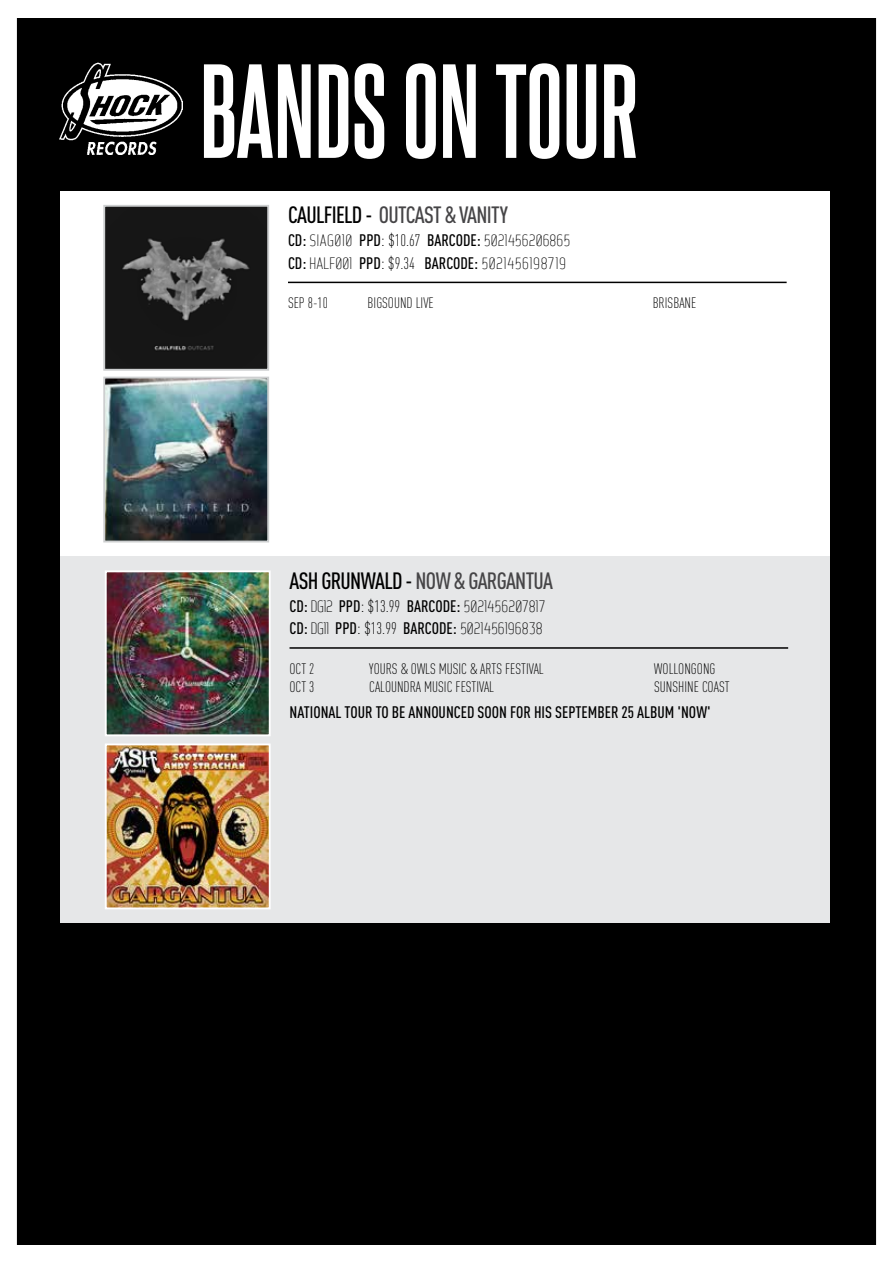
<style>
.page{position:relative;width:893px;height:1263px;background:#fff}
.page>*{position:absolute;margin:0;border:0;box-sizing:border-box;transform-origin:0 0}
.t1{font:700 113.7px "Steelfish Rg";color:#fff}
.t2{font:500 23.25px "DIN Cond";letter-spacing:-.03em;color:#464547}
.t3{font:16.5px/22.5px "Web Serveroff";letter-spacing:.02em;color:#000}
.t4{font:16.5px/22.5px "Web Serveroff";color:#000}
.t5{font:500 16.5px "DIN Cond";color:#000}
.t6{font:300 15px/18px "DIN Cond";color:#000}
.s1{color:#000}
.s2{font-family:"DIN Cond";font-weight:500}
.s3{font-family:"DIN Cond";font-weight:300;font-size:18px}
.s4{font-family:"DIN Cond";font-weight:300}
</style>
<div class="page">
<div style="left:16px;top:18px;width:861px;height:1227px;background:#000"></div>
<img style="left:60px;top:62px;width:123px;height:93px">
<div style="left:60px;top:191px;width:769px;height:729px;background:#fff"></div>
<div style="left:60px;top:556px;width:769px;height:367px;background:#e6e7e8"></div>
<img style="left:108px;top:746px;width:160px;height:160px">
<div style="left:105px;top:743px;width:166px;height:166px;border:2px solid #fff"></div>
<img style="left:108px;top:573px;width:160px;height:160px">
<div style="left:105px;top:570px;width:166px;height:166px;border:2px solid #fff"></div>
<hr style="left:290px;top:647px;width:498px;height:2px;background:#000">
<img style="left:106px;top:208px;width:160px;height:160px">
<div style="left:103px;top:205px;width:166px;height:166px;border:2px solid #cdcfd0"></div>
<img style="left:106px;top:380px;width:160px;height:159px">
<div style="left:103px;top:377px;width:166px;height:165px;border:2px solid #cdcfd0"></div>
<hr style="left:288px;top:282px;width:499px;height:1px;background:#000">
<h1 class="t1" style="left:200px;top:42px;width:439px">BANDS ON TOUR</h1>
<h2 class="t2" style="left:288px;top:201px;width:221px"><span class="s1">CAULFIELD -</span> OUTCAST &amp; VANITY</h2>
<p class="t3" style="left:288px;top:229px;width:284px"><span class="s2">CD:</span> SIAG010 <span class="s2">PPD</span><span class="s3">:</span> <span class="s4">$10.67</span> <span class="s2">BARCODE:</span> 5021456206865<br><span class="s2">CD:</span> HALF001 <span class="s2">PPD</span><span class="s3">:</span> <span class="s4">$9.34</span> <span class="s2">BARCODE:</span> 5021456198719</p>
<p class="t6" style="left:288px;top:294px;width:41px">SEP 8-10</p>
<p class="t6" style="left:368px;top:294px;width:68px">BIGSOUND LIVE</p>
<p class="t6" style="left:653px;top:294px;width:45px">BRISBANE</p>
<h2 class="t2" style="left:290px;top:567px;width:265px"><span class="s1">ASH GRUNWALD -</span> NOW &amp; GARGANTUA</h2>
<p class="t4" style="left:290px;top:594px;width:258px"><span class="s2">CD:</span> DG12 <span class="s2">PPD</span><span class="s3">:</span> <span class="s4">$13.99</span> <span class="s2">BARCODE:</span> 5021456207817<br><span class="s2">CD:</span> DG11 <span class="s2">PPD</span><span class="s3">:</span> <span class="s4">$13.99</span> <span class="s2">BARCODE:</span> 5021456196838</p>
<p class="t6" style="left:369px;top:659px;width:176px">YOURS &amp; OWLS MUSIC &amp; ARTS FESTIVAL<br>CALOUNDRA MUSIC FESTIVAL</p>
<p class="t6" style="left:290px;top:659px;width:26px">OCT 2<br>OCT 3</p>
<p class="t6" style="left:654px;top:659px;width:77px">WOLLONGONG<br>SUNSHINE COAST</p>
<p class="t5" style="left:290px;top:703px;width:423px">NATIONAL TOUR TO BE ANNOUNCED SOON FOR HIS SEPTEMBER 25 ALBUM 'NOW'</p>
</div>
